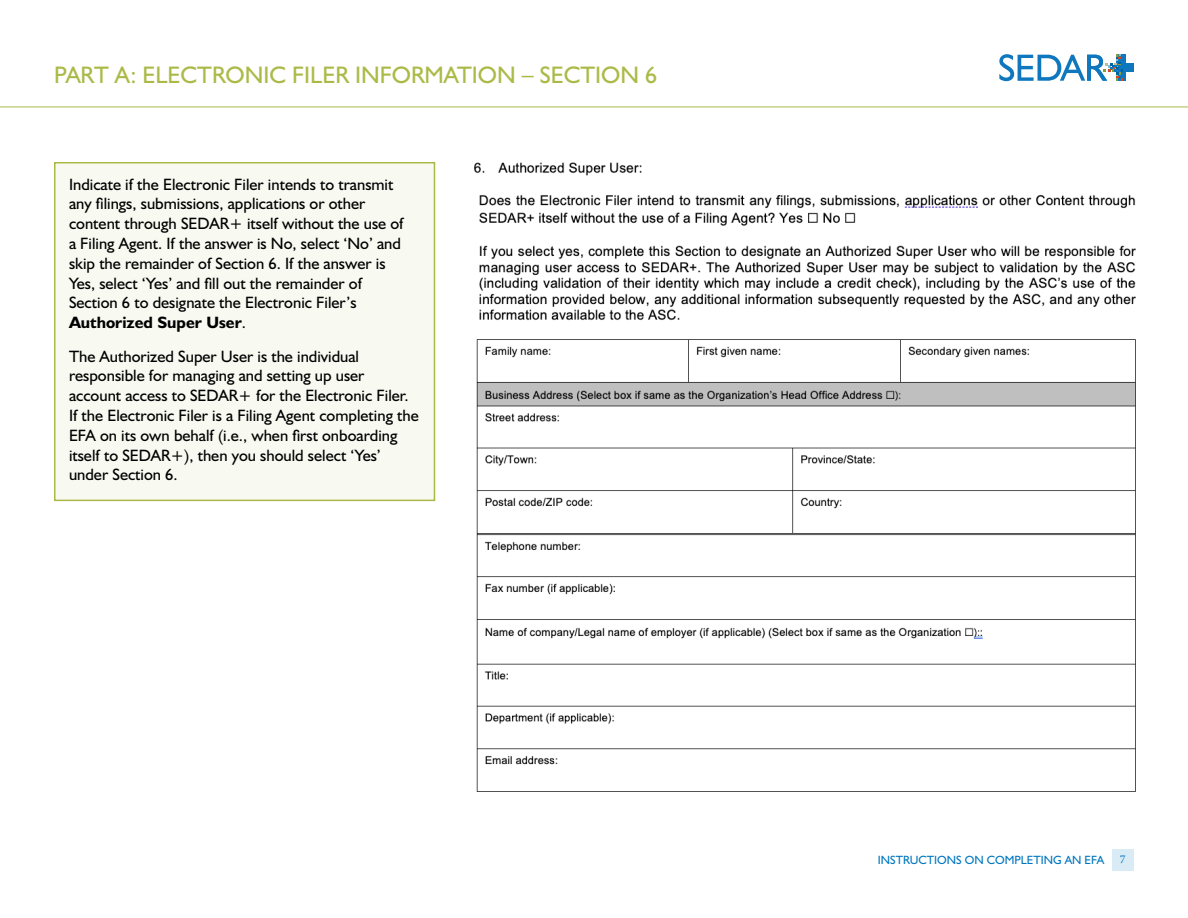
<style>
.page{position:relative;width:1188px;height:918px;background:#fff}
.page>*{position:absolute;margin:0;border:0;box-sizing:border-box;transform-origin:0 0}
.t1{font:24px "Humanist 521 BT";color:#abba47}
.t2{font:16.5px/19.8px "Humanist 521 BT";color:#000}
.t3{font:12px "Humanist 521 BT";color:#0077bf}
.t4{font:12px "Minion Pro";color:#0077bf}
.s1{font-weight:700}
</style>
<div class="page">
<svg style="left:1112px;top:849px;width:22px;height:22px"></svg>
<svg style="left:999px;top:54px;width:135px;height:27px"></svg>
<hr style="left:0;top:107px;width:1188px;height:1px;background:#abba47">
<img style="left:474px;top:162px;width:662px;height:630px">
<div style="left:55px;top:163px;width:379px;height:337px;background:#f8f9f1"></div>
<div style="left:54px;top:162px;width:381px;height:339px;border:2px solid #abba47"></div>
<h1 class="t1" style="left:54px;top:60px;width:605px">PART A: ELECTRONIC FILER INFORMATION – SECTION 6</h1>
<p class="t2" style="left:69px;top:174px;width:336px">Indicate if the Electronic Filer intends to transmit any filings, submissions, applications or other content through SEDAR+ itself without the use of a Filing Agent. If the answer is No, select ‘No’ and skip the remainder of Section 6. If the answer is Yes, select ‘Yes’ and fill out the remainder of Section 6 to designate the Electronic Filer’s <span class="s1">Authorized Super User</span>.</p>
<p class="t2" style="left:69px;top:346px;width:351px">The Authorized Super User is the individual responsible for managing and setting up user account access to SEDAR+ for the Electronic Filer.<br>If the Electronic Filer is a Filing Agent completing the EFA on its own behalf (i.e., when first onboarding itself to SEDAR+), then you should select ‘Yes’ under Section 6.</p>
<p class="t3" style="left:878px;top:853px;width:228px">INSTRUCTIONS ON COMPLETING AN EFA</p>
<p class="t4" style="left:1120px;top:852px;width:7px">7</p>
</div>
